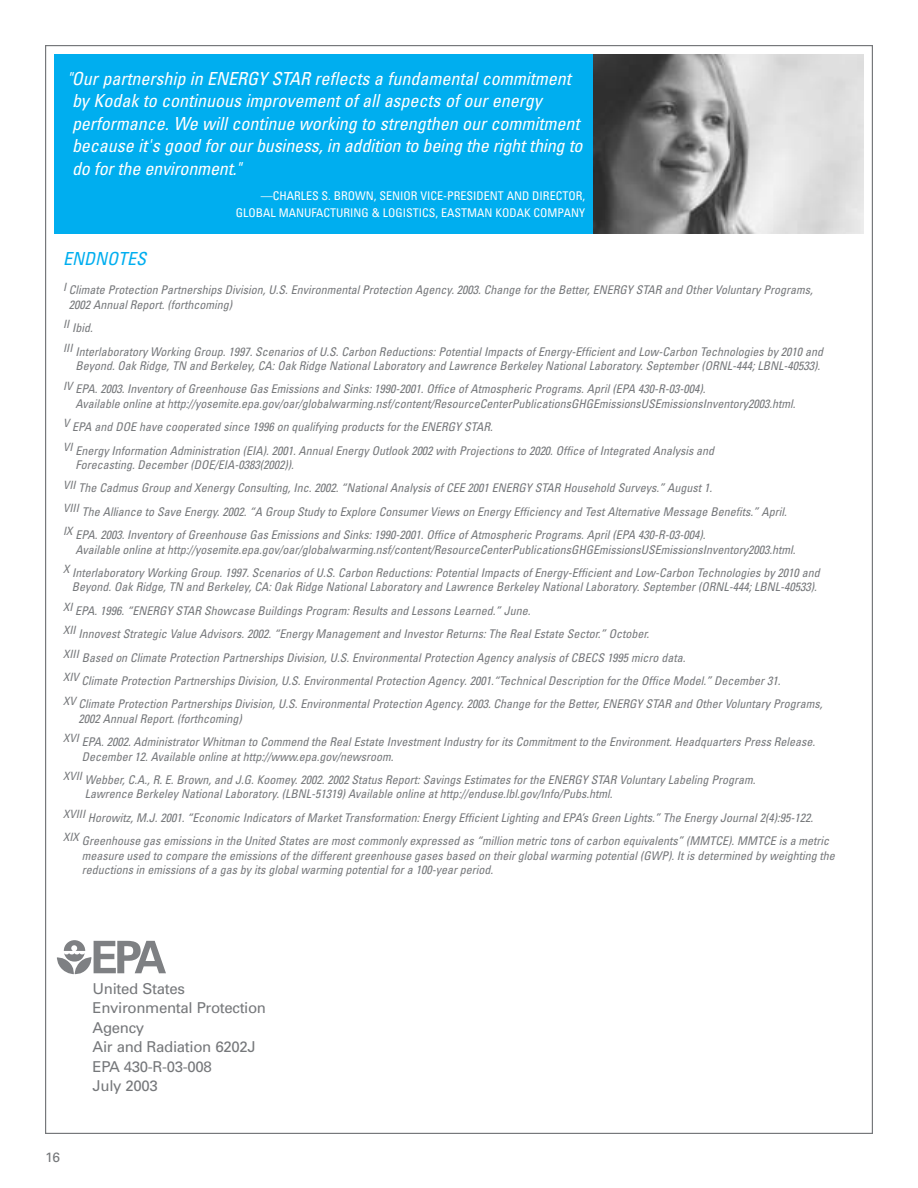
<style>
.page{position:relative;width:918px;height:1188px;background:#fff}
.page>*{position:absolute;margin:0;border:0;box-sizing:border-box;transform-origin:0 0}
.t1{font:italic condensed 18px/22.5px "Univers";color:#fff}
.t2{font:italic condensed 18px "Univers";color:#00aeef}
.t3{font:15px/19.5px "Univers";letter-spacing:-.02em;color:#76787b}
.t4{font:13.5px "Univers";color:#76787b}
.t5{font:italic condensed 12px/23.4px "Univers";color:#76787b}
.t6{font:condensed 12px/16.5px "Univers";color:#fff;text-align:right}
</style>
<div class="page">
<div style="left:54px;top:54px;width:682px;height:180px;background:#00aeef"></div>
<img style="left:594px;top:54px;width:270px;height:180px">
<svg style="left:57px;top:940px;width:109px;height:35px"></svg>
<p class="t1" style="left:68px;top:69px;width:517px">"Our partnership in ENERGY STAR reflects a fundamental commitment by Kodak to continuous improvement of all aspects of our energy performance. We will continue working to strengthen our commitment because it's good for our business, in addition to being the right thing to do for the environment."</p>
<p class="t6" style="left:236px;top:189px;width:351px">—CHARLES S. BROWN, SENIOR VICE-PRESIDENT AND DIRECTOR,<br>GLOBAL MANUFACTURING &amp; LOGISTICS, EASTMAN KODAK COMPANY</p>
<p class="t2" style="left:63px;top:252px;width:85px">ENDNOTES</p>
<p class="t5" style="left:69px;top:284px;width:745px;line-height:14.4px;text-indent:-6px"><sup>I</sup> Climate Protection Partnerships Division, U.S. Environmental Protection Agency. 2003. Change for the Better, ENERGY STAR and Other Voluntary Programs,<br>2002 Annual Report. (forthcoming)</p>
<p class="t5" style="left:63px;top:317px;width:762px"><sup>II</sup> Ibid.<br><sup>III</sup> Interlaboratory Working Group. 1997. Scenarios of U.S. Carbon Reductions: Potential Impacts of Energy-Efficient and Low-Carbon Technologies by 2010 and</p>
<p class="t5" style="left:63px;top:355px;width:759px;text-indent:12px">Beyond. Oak Ridge, TN and Berkeley, CA: Oak Ridge National Laboratory and Lawrence Berkeley National Laboratory. September (ORNL-444; LBNL-40533).<br><sup>IV</sup> EPA. 2003. Inventory of Greenhouse Gas Emissions and Sinks: 1990-2001. Office of Atmospheric Programs. April (EPA 430-R-03-004).</p>
<p class="t5" style="left:63px;top:393px;width:734px;text-indent:12px">Available online at http://yosemite.epa.gov/oar/globalwarming.nsf/content/ResourceCenterPublicationsGHGEmissionsUSEmissionsInventory2003.html.<br><sup>V</sup> EPA and DOE have cooperated since 1996 on qualifying products for the ENERGY STAR.<br><sup>VI</sup> Energy Information Administration (EIA). 2001. Annual Energy Outlook 2002 with Projections to 2020. Office of Integrated Analysis and</p>
<p class="t5" style="left:63px;top:454px;width:725px;text-indent:12px">Forecasting. December (DOE/EIA-0383(2002)).<br><sup>VII</sup> The Cadmus Group and Xenergy Consulting, Inc. 2002. “National Analysis of CEE 2001 ENERGY STAR Household Surveys.” August 1.<br><sup>VIII</sup> The Alliance to Save Energy. 2002. “A Group Study to Explore Consumer Views on Energy Efficiency and Test Alternative Message Benefits.” April.<br><sup>IX</sup> EPA. 2003. Inventory of Greenhouse Gas Emissions and Sinks: 1990-2001. Office of Atmospheric Programs. April (EPA 430-R-03-004).</p>
<p class="t5" style="left:63px;top:539px;width:758px;text-indent:12px">Available online at http://yosemite.epa.gov/oar/globalwarming.nsf/content/ResourceCenterPublicationsGHGEmissionsUSEmissionsInventory2003.html.<br><sup>X</sup> Interlaboratory Working Group. 1997. Scenarios of U.S. Carbon Reductions: Potential Impacts of Energy-Efficient and Low-Carbon Technologies by 2010 and</p>
<p class="t5" style="left:63px;top:576px;width:761px;text-indent:9px">Beyond. Oak Ridge, TN and Berkeley, CA: Oak Ridge National Laboratory and Lawrence Berkeley National Laboratory. September (ORNL-444; LBNL-40533).<br><sup>XI</sup> EPA. 1996. “ENERGY STAR Showcase Buildings Program: Results and Lessons Learned.” June.<br><sup>XII</sup> Innovest Strategic Value Advisors. 2002. “Energy Management and Investor Returns: The Real Estate Sector.” October.<br><sup>XIII</sup> Based on Climate Protection Partnerships Division, U.S. Environmental Protection Agency analysis of CBECS 1995 micro data.<br><sup>XIV</sup> Climate Protection Partnerships Division, U.S. Environmental Protection Agency. 2001.“Technical Description for the Office Model.” December 31.<br><sup>XV</sup> Climate Protection Partnerships Division, U.S. Environmental Protection Agency. 2003. Change for the Better, ENERGY STAR and Other Voluntary Programs,</p>
<p class="t5" style="left:63px;top:708px;width:754px;text-indent:16px">2002 Annual Report. (forthcoming)<br><sup>XVI</sup> EPA. 2002. Administrator Whitman to Commend the Real Estate Investment Industry for its Commitment to the Environment. Headquarters Press Release.</p>
<p class="t5" style="left:63px;top:746px;width:694px;text-indent:19px">December 12. Available online at http://www.epa.gov/newsroom.<br><sup>XVII</sup> Webber, C.A., R. E. Brown, and J.G. Koomey. 2002. 2002 Status Report: Savings Estimates for the ENERGY STAR Voluntary Labeling Program.</p>
<p class="t5" style="left:63px;top:783px;width:768px;text-indent:22px">Lawrence Berkeley National Laboratory. (LBNL-51319) Available online at http://enduse.lbl.gov/Info/Pubs.html.<br><sup>XVIII</sup> Horowitz, M.J. 2001. “Economic Indicators of Market Transformation: Energy Efficient Lighting and EPA’s Green Lights.” The Energy Journal 2(4):95-122.<br><sup>XIX</sup> Greenhouse gas emissions in the United States are most commonly expressed as “million metric tons of carbon equivalents” (MMTCE). MMTCE is a metric</p>
<p class="t5" style="left:82px;top:849px;width:755px;line-height:14.4px">measure used to compare the emissions of the different greenhouse gases based on their global warming potential (GWP). It is determined by weighting the reductions in emissions of a gas by its global warming potential for a 100-year period.</p>
<p class="t4" style="left:45px;top:1152px;width:17px">16</p>
<p class="t3" style="left:93px;top:980px;width:175px">United States<br>Environmental Protection<br>Agency<br>Air and Radiation 6202J<br>EPA 430-R-03-008<br>July 2003</p>
</div>
